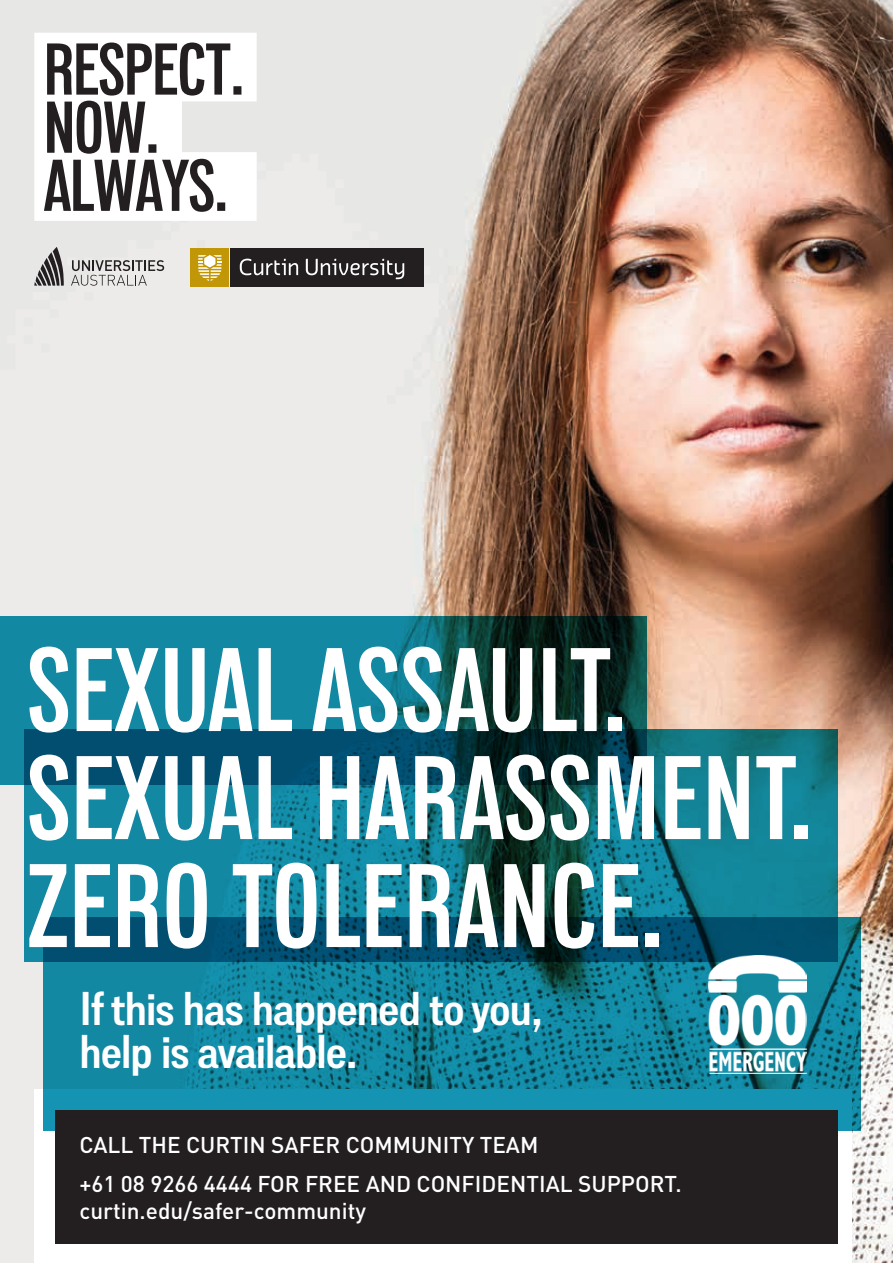
<style>
.page{position:relative;width:893px;height:1263px;background:#fff}
.page>*{position:absolute;margin:0;border:0;box-sizing:border-box;transform-origin:0 0}
.t1{font:600 condensed 118.5px/108px "Lorimer No 2 Trial";color:#fff}
.Body{font:600 47.25px/43px "Lorimer No 2 Trial";letter-spacing:-.02em;color:#fff}
.t2{font:500 22.5px/38.7px "DIN";color:#fff}
</style>
<div class="page">
<img style="left:0;top:0;width:893px;height:1263px">
<div style="left:34px;top:1090px;width:818px;height:173px;background:#fff"></div>
<svg style="left:43px;top:917px;width:817px;height:214px;background:#11859e"></svg>
<svg style="left:0;top:616px;width:646px;height:169px;background:#0f6c7b"></svg>
<svg style="left:24px;top:729px;width:814px;height:233px;background:#0b657b"></svg>
<svg style="left:34px;top:33px;width:223px;height:188px"></svg>
<svg style="left:34px;top:247px;width:30px;height:39px"></svg>
<svg style="left:71px;top:260px;width:93px;height:26px;background:#bbbab9"></svg>
<div style="left:191px;top:248px;width:38px;height:39px;background:#c19707"></div>
<svg style="left:198px;top:255px;width:23px;height:26px"></svg>
<div style="left:231px;top:248px;width:193px;height:39px;background:#231f20"></div>
<svg style="left:306px;top:259px;width:98px;height:20px"></svg>
<svg style="left:240px;top:259px;width:58px;height:16px"></svg>
<div style="left:55px;top:1110px;width:783px;height:133px;background:#231f20"></div>
<img style="left:709px;top:956px;width:98px;height:117px">
<p class="t1" style="left:27px;top:634px;width:787px">SEXUAL ASSAULT.<br>SEXUAL HARASSMENT.<br>ZERO TOLERANCE.</p>
<p class="Body" style="left:79px;top:986px;width:465px">If this has happened to you, help is available.</p>
<p class="t2" style="left:79px;top:1125px;width:604px">CALL THE CURTIN SAFER COMMUNITY TEAM<br>+61 08 9266 4444 FOR FREE AND CONFIDENTIAL SUPPORT.</p>
<p class="t2" style="left:79px;top:1190px;width:288px">curtin.edu/safer-community</p>
</div>
